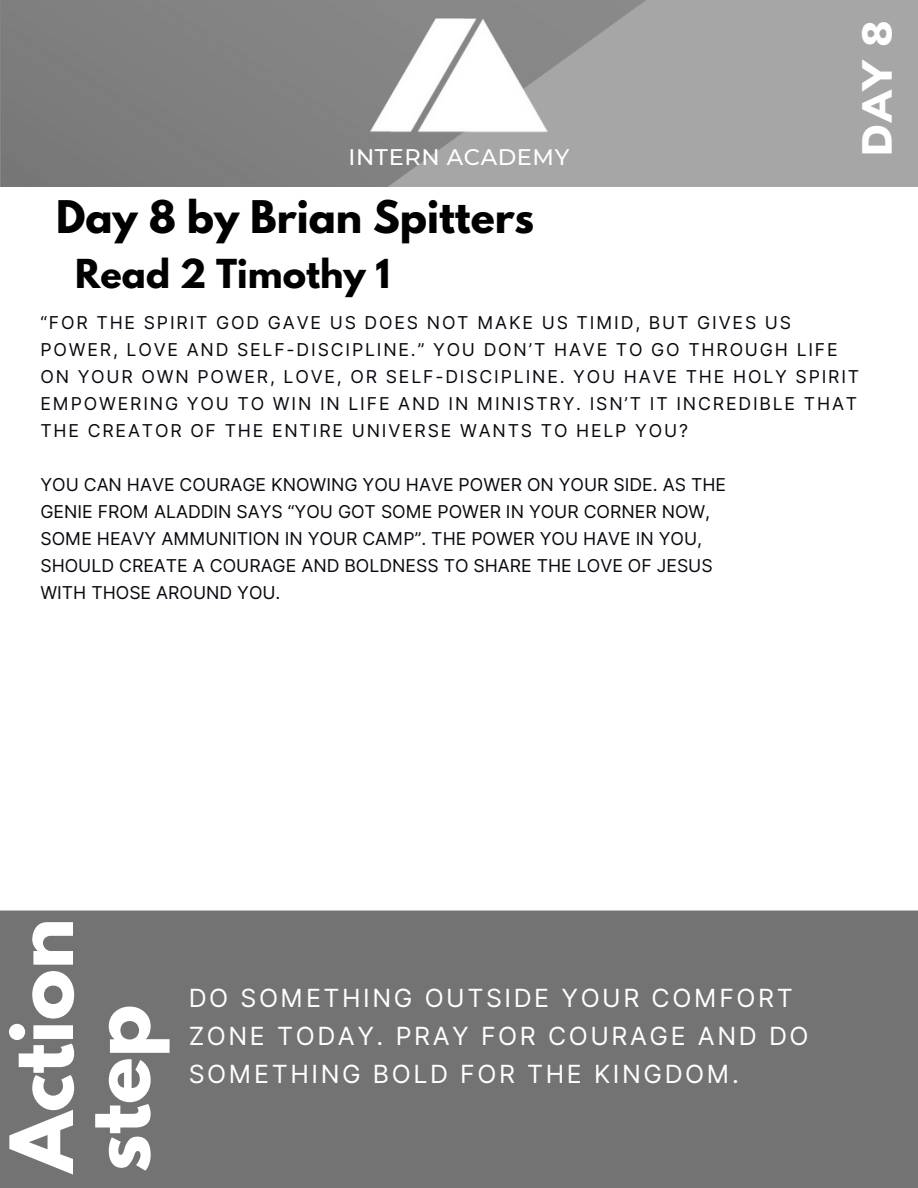
<style>
.page{position:relative;width:918px;height:1188px;background:#fff}
.page>*{position:absolute;margin:0;border:0;box-sizing:border-box;transform-origin:0 0}
.t1{font:700 77.1px/76.5px "League Spartan";color:#fff}
.t2{font:900 41.1px "Muli";color:#fff}
.t3{font:700 39.9px "League Spartan";color:#000}
.t4{font:700 35.4px "League Spartan";color:#000}
.t5{font:25.05px/38.2px "Inter";letter-spacing:.105em;color:#fff}
.t6{font:500 22.5px "Montserrat";letter-spacing:.025em;color:#fff}
.t7{font:17.7px/27px "Inter";letter-spacing:.105em;color:#06090f}
.t8{font:17.7px/27px "Inter";color:#06090f}
</style>
<div class="page">
<svg style="left:0;top:0;width:917px;height:186px;background:#929292"></svg>
<div style="left:899px;top:61px;width:19px;height:36px;background:#a6a6a6"></div>
<img style="left:297px;top:0;width:323px;height:187px">
<div style="left:0;top:911px;width:918px;height:277px;background:#737373"></div>
<p class="t6" style="left:349px;top:144px;width:222px">INTERN ACADEMY</p>
<p class="t3" style="left:56px;top:197px;width:480px">Day 8 by Brian Spitters</p>
<p class="t4" style="left:75px;top:256px;width:316px">Read 2 Timothy 1</p>
<p class="t2" style="left:851px;top:156px;width:136px;rotate:-90deg">DAY 8</p>
<p class="t7" style="left:40px;top:309px;width:752px">“FOR THE SPIRIT GOD GAVE US DOES NOT MAKE US TIMID, BUT GIVES US</p>
<p class="t7" style="left:40px;top:336px;width:820px">POWER, LOVE AND SELF-DISCIPLINE.” YOU DON’T HAVE TO GO THROUGH LIFE ON YOUR OWN POWER, LOVE, OR SELF-DISCIPLINE. YOU HAVE THE HOLY SPIRIT EMPOWERING YOU TO WIN IN LIFE AND IN MINISTRY. ISN’T IT INCREDIBLE THAT THE CREATOR OF THE ENTIRE UNIVERSE WANTS TO HELP YOU?</p>
<p class="t8" style="left:40px;top:471px;width:687px">YOU CAN HAVE COURAGE KNOWING YOU HAVE POWER ON YOUR SIDE. AS THE GENIE FROM ALADDIN SAYS “YOU GOT SOME POWER IN YOUR CORNER NOW, SOME HEAVY AMMUNITION IN YOUR CAMP”. THE POWER YOU HAVE IN YOU, SHOULD CREATE A COURAGE AND BOLDNESS TO SHARE THE LOVE OF JESUS WITH THOSE AROUND YOU.</p>
<p class="t1" style="left:14px;top:1172px;width:256px;rotate:-90deg">Action step</p>
<p class="t5" style="left:189px;top:979px;width:621px">DO SOMETHING OUTSIDE YOUR COMFORT<br>ZONE TODAY. PRAY FOR COURAGE AND DO<br>SOMETHING BOLD FOR THE KINGDOM.</p>
</div>
